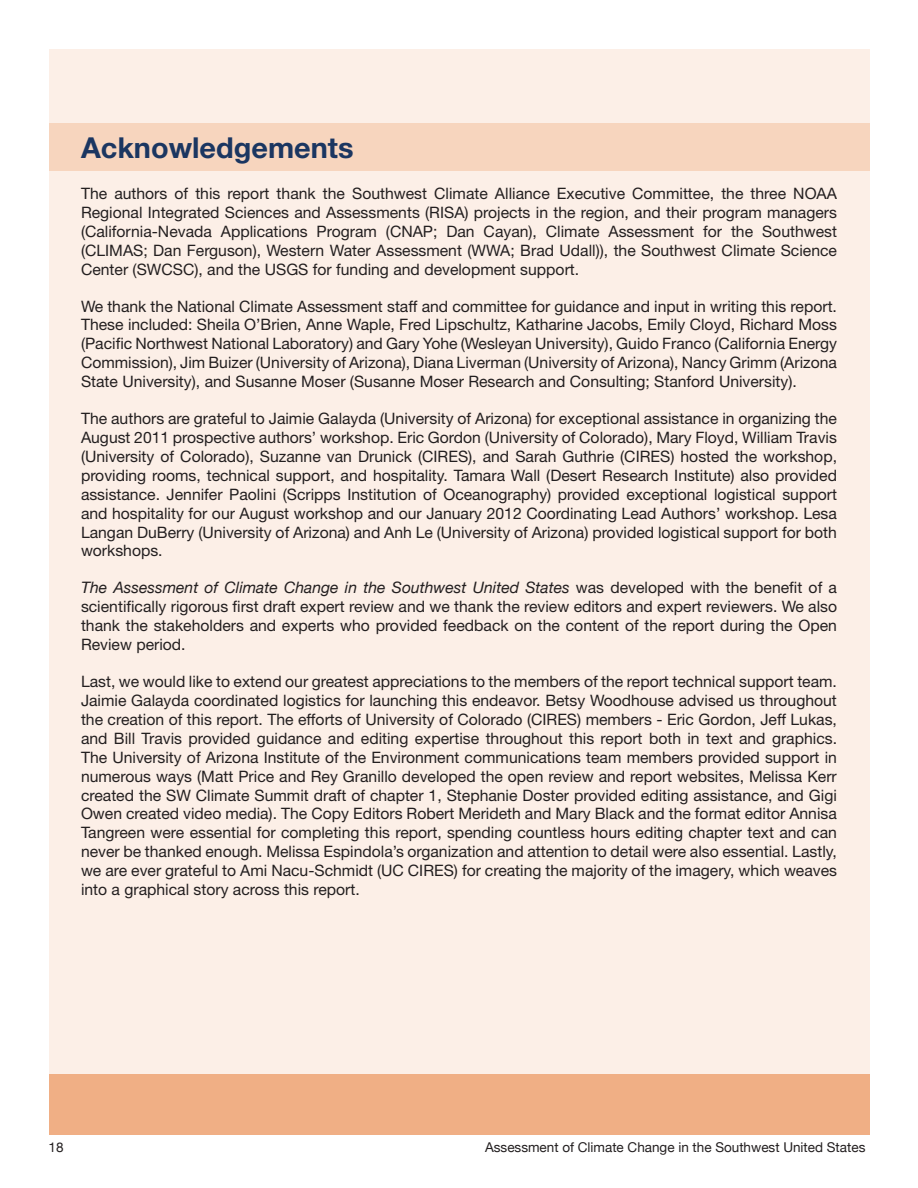
<style>
.page{position:relative;width:918px;height:1188px;background:#fff}
.page>*{position:absolute;margin:0;border:0;box-sizing:border-box;transform-origin:0 0}
.Section_Headings{font:700 28.8px "Helvetica Neue";color:#1b3661}
.Body{font:15.75px/18.9px "Helvetica Neue";color:#231f20;text-align:justify}
.t1{font:13.5px "Helvetica Neue";color:#231f20}
.s1{font-style:italic}
</style>
<div class="page">
<div style="left:49px;top:1066px;width:820px;height:69px;background:#f0af85"></div>
<div style="left:49px;top:49px;width:820px;height:1025px;background:#fcefe7"></div>
<div style="left:49px;top:124px;width:820px;height:47px;background:#f7d5be"></div>
<p class="Section_Headings" style="left:81px;top:130px;width:274px">Acknowledgements</p>
<p class="Body" style="left:81px;top:184px;width:758px">The authors of this report thank the Southwest Climate Alliance Executive Committee, the three NOAA Regional Integrated Sciences and Assessments (RISA) projects in the region, and their program managers (California-Nevada Applications Program (CNAP; Dan Cayan), Climate Assessment for the Southwest (CLIMAS; Dan Ferguson), Western Water Assessment (WWA; Brad Udall)), the Southwest Climate Science Center (SWCSC), and the USGS for funding and development support.</p>
<p class="Body" style="left:81px;top:296px;width:758px">We thank the National Climate Assessment staff and committee for guidance and input in writing this report.<br>These included: Sheila O’Brien, Anne Waple, Fred Lipschultz, Katharine Jacobs, Emily Cloyd, Richard Moss (Pacific Northwest National Laboratory) and Gary Yohe (Wesleyan University), Guido Franco (California Energy Commission), Jim Buizer (University of Arizona), Diana Liverman (University of Arizona), Nancy Grimm (Arizona State University), and Susanne Moser (Susanne Moser Research and Consulting; Stanford University).</p>
<p class="Body" style="left:81px;top:409px;width:758px">The authors are grateful to Jaimie Galayda (University of Arizona) for exceptional assistance in organizing the August 2011 prospective authors’ workshop. Eric Gordon (University of Colorado), Mary Floyd, William Travis (University of Colorado), Suzanne van Drunick (CIRES), and Sarah Guthrie (CIRES) hosted the workshop, providing rooms, technical support, and hospitality. Tamara Wall (Desert Research Institute) also provided assistance. Jennifer Paolini (Scripps Institution of Oceanography) provided exceptional logistical support and hospitality for our August workshop and our January 2012 Coordinating Lead Authors’ workshop. Lesa Langan DuBerry (University of Arizona) and Anh Le (University of Arizona) provided logistical support for both workshops.</p>
<p class="Body" style="left:81px;top:578px;width:758px"><span class="s1">The Assessment of Climate Change in the Southwest United States</span> was developed with the benefit of a scientifically rigorous first draft expert review and we thank the review editors and expert reviewers. We also thank the stakeholders and experts who provided feedback on the content of the report during the Open Review period.</p>
<p class="Body" style="left:81px;top:672px;width:758px">Last, we would like to extend our greatest appreciations to the members of the report technical support team.<br>Jaimie Galayda coordinated logistics for launching this endeavor. Betsy Woodhouse advised us throughout the creation of this report. The efforts of University of Colorado (CIRES) members - Eric Gordon, Jeff Lukas, and Bill Travis provided guidance and editing expertise throughout this report both in text and graphics.<br>The University of Arizona Institute of the Environment communications team members provided support in numerous ways (Matt Price and Rey Granillo developed the open review and report websites, Melissa Kerr created the SW Climate Summit draft of chapter 1, Stephanie Doster provided editing assistance, and Gigi Owen created video media). The Copy Editors Robert Merideth and Mary Black and the format editor Annisa Tangreen were essential for completing this report, spending countless hours editing chapter text and can never be thanked enough. Melissa Espindola’s organization and attention to detail were also essential. Lastly, we are ever grateful to Ami Nacu-Schmidt (UC CIRES) for creating the majority of the imagery, which weaves into a graphical story across this report.</p>
<p class="t1" style="left:49px;top:1138px;width:17px">18</p>
<p class="t1" style="left:485px;top:1138px;width:382px">Assessment of Climate Change in the Southwest United States</p>
</div>
